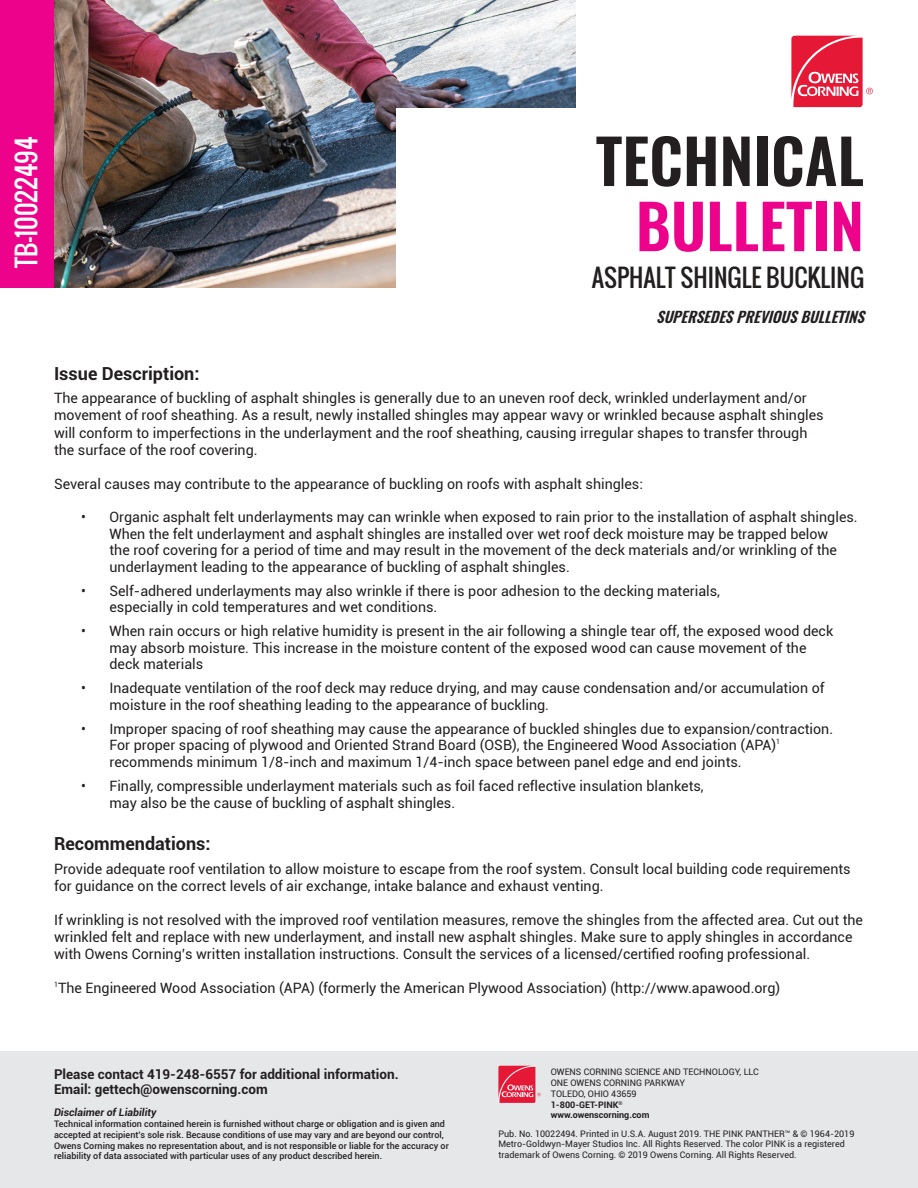
<style>
.page{position:relative;width:918px;height:1188px;background:#fff}
.page>*{position:absolute;margin:0;border:0;box-sizing:border-box;transform-origin:0 0}
.t1{font:600 61.05px "Oswald";color:#231f20}
.t2{font:600 61.05px "Oswald";color:#ed028c}
.t3{font:25.5px "Oswald";color:#fff}
.t4{font:24px "Oswald";color:#231f20}
.t5{font:700 18px "Roboto";color:#231f20}
.t6{font:italic 600 15px "Oswald";color:#231f20}
.t7{font:14.25px/16.5px "Roboto";color:#231f20}
.t8{font:700 13.5px "Roboto";color:#231f20}
.t9{font:italic 700 10.5px "Roboto";color:#231f20}
.t10{font:500 9px/10.8px "Roboto";color:#231f20}
.t11{font:9px/10.8px "Roboto";color:#231f20}
.t12{font:700 9px "Roboto";color:#231f20}
</style>
<div class="page">
<div style="left:0;top:1052px;width:918px;height:136px;background:#e6e7e9"></div>
<img style="left:53px;top:0;width:523px;height:288px">
<div style="left:396px;top:108px;width:216px;height:216px;background:#fff"></div>
<svg style="left:791px;top:36px;width:82px;height:71px"></svg>
<svg style="left:498px;top:1066px;width:43px;height:37px;background:#e85369"></svg>
<div style="left:0;top:0;width:53px;height:288px;background:#ed028c"></div>
<p class="t3" style="left:7px;top:268px;width:133px;rotate:-90deg">TB-10022494</p>
<p class="t1" style="left:596px;top:129px;width:270px">TECHNICAL</p>
<p class="t2" style="left:636px;top:194px;width:230px">BULLETIN</p>
<p class="t4" style="left:592px;top:259px;width:274px">ASPHALT SHINGLE BUCKLING</p>
<p class="t6" style="left:656px;top:307px;width:215px">SUPERSEDESPREVIOUSBULLETINS</p>
<p class="t5" style="left:54px;top:360px;width:147px">Issue Description:</p>
<p class="t7" style="left:54px;top:389px;width:771px;line-height:17.1px">The appearance of buckling of asphalt shingles is generally due to an uneven roof deck, wrinkled underlayment and/or movement of roof sheathing. As a result, newly installed shingles may appear wavy or wrinkled because asphalt shingles will conform to imperfections in the underlayment and the roof sheathing, causing irregular shapes to transfer through the surface of the roof covering.</p>
<p class="t7" style="left:54px;top:475px;width:591px">Several causes may contribute to the appearance of buckling on roofs with asphalt shingles:</p>
<p class="t7" style="left:110px;top:509px;width:750px;text-indent:-28px">• Organic asphalt felt underlayments may can wrinkle when exposed to rain prior to the installation of asphalt shingles.<br>When the felt underlayment and asphalt shingles are installed over wet roof deck moisture may be trapped below<br>the roof covering for a period of time and may result in the movement of the deck materials and/or wrinkling of the underlayment leading to the appearance of buckling of asphalt shingles.</p>
<p class="t7" style="left:110px;top:582px;width:612px;text-indent:-28px">• Self-adhered underlayments may also wrinkle if there is poor adhesion to the decking materials, especially in cold temperatures and wet conditions.</p>
<p class="t7" style="left:110px;top:623px;width:725px;text-indent:-28px">• When rain occurs or high relative humidity is present in the air following a shingle tear off, the exposed wood deck may absorb moisture. This increase in the moisture content of the exposed wood can cause movement of the deck materials</p>
<p class="t7" style="left:110px;top:680px;width:717px;text-indent:-28px">• Inadequate ventilation of the roof deck may reduce drying, and may cause condensation and/or accumulation of moisture in the roof sheathing leading to the appearance of buckling.</p>
<p class="t7" style="left:110px;top:720px;width:725px;text-indent:-28px">• Improper spacing of roof sheathing may cause the appearance of buckled shingles due to expansion/contraction.<br>For proper spacing of plywood and Oriented Strand Board (OSB), the Engineered Wood Association (APA)<sup>1 </sup>recommends minimum 1/8-inch and maximum 1/4-inch space between panel edge and end joints.</p>
<p class="t7" style="left:110px;top:777px;width:596px;line-height:17.1px;text-indent:-28px">• Finally, compressible underlayment materials such as foil faced reflective insulation blankets, may also be the cause of buckling of asphalt shingles.</p>
<p class="t5" style="left:54px;top:831px;width:158px">Recommendations:</p>
<p class="t7" style="left:54px;top:860px;width:798px;line-height:17.1px">Provide adequate roof ventilation to allow moisture to escape from the roof system. Consult local building code requirements for guidance on the correct levels of air exchange, intake balance and exhaust venting.</p>
<p class="t7" style="left:54px;top:911px;width:811px;line-height:17.1px">If wrinkling is not resolved with the improved roof ventilation measures, remove the shingles from the affected area. Cut out the wrinkled felt and replace with new underlayment, and install new asphalt shingles. Make sure to apply shingles in accordance with Owens Corning’s written installation instructions. Consult the services of a licensed/certified roofing professional.</p>
<p class="t7" style="left:54px;top:980px;width:728px"><sup>1</sup>The Engineered Wood Association (APA) (formerly the American Plywood Association) (http://www.apawood.org)</p>
<p class="t8" style="left:54px;top:1065px;width:346px">Please contact 419-248-6557 for additional information.</p>
<p class="t8" style="left:54px;top:1080px;width:215px">Email: gettech@owenscorning.com</p>
<p class="t9" style="left:54px;top:1105px;width:104px">Disclaimer of Liability</p>
<p class="t10" style="left:54px;top:1118px;width:396px">Technical information contained herein is furnished without charge or obligation and is given and accepted at recipient’s sole risk. Because conditions of use may vary and are beyond our control, Owens Corning makes no representation about, and is not responsible or liable for the accuracy or reliability of data associated with particular uses of any product described herein.</p>
<p class="t11" style="left:551px;top:1066px;width:210px">OWENS CORNING SCIENCE AND TECHNOLOGY, LLC</p>
<p class="t11" style="left:551px;top:1077px;width:136px">ONE OWENS CORNING PARKWAY</p>
<p class="t11" style="left:551px;top:1088px;width:87px">TOLEDO, OHIO 43659</p>
<p class="t12" style="left:551px;top:1098px;width:73px">1-800-GET-PINK<sup>®</sup></p>
<p class="t12" style="left:551px;top:1109px;width:100px">www.owenscorning.com</p>
<p class="t11" style="left:498px;top:1128px;width:357px">Pub. No. 10022494. Printed in U.S.A. August 2019. THE PINK PANTHER™ &amp; © 1964-2019<br>Metro-Goldwyn-Mayer Studios Inc. All Rights Reserved. The color PINK is a registered trademark of Owens Corning. © 2019 Owens Corning. All Rights Reserved.</p>
</div>
